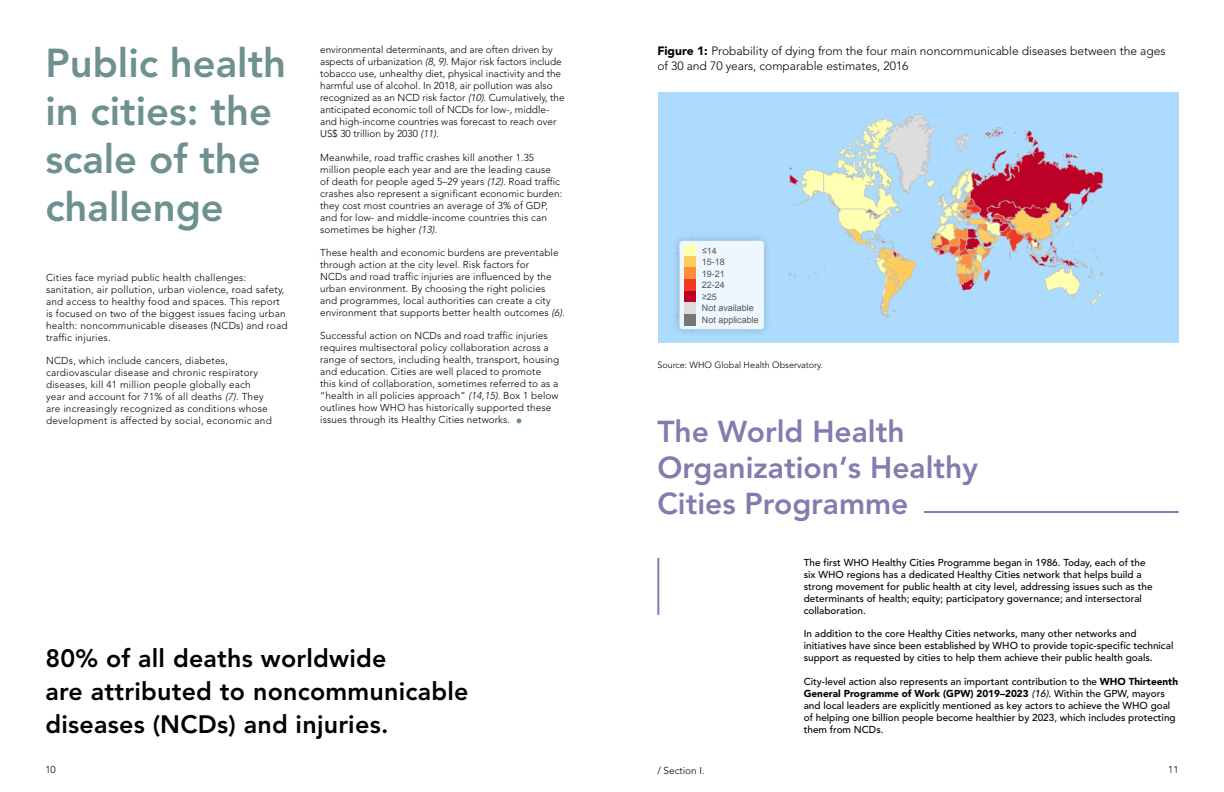
<style>
.page{position:relative;width:1224px;height:792px;background:#fff}
.page>*{position:absolute;margin:0;border:0;box-sizing:border-box;transform-origin:0 0}
.t1{font:800 40px/48px "Avenir";color:#6e918f}
.t2{font:800 30px/36px "Avenir";color:#867aae}
.t3{font:800 25px/33px "Avenir";letter-spacing:.01em;color:#000}
.t4{font:300 12px/14.4px "Avenir";color:#000}
.t5{font:300 10px/12px "Avenir";letter-spacing:.01em;color:#000}
.t6{font:500 10px/12px "Avenir";color:#000}
.t7{font:9px "Arial";color:#555}
.t8{font:300 9px "Avenir";color:#000}
.s1{font-style:italic}
.s2{font-weight:900}
</style>
<div class="page">
<hr style="left:657px;top:558px;width:2px;height:57px;background:#867aae">
<hr style="left:924px;top:511px;width:255px;height:2px;background:#867aae">
<svg style="left:517px;top:418px;width:4px;height:5px"></svg>
<div style="left:658px;top:93px;width:521px;height:250px;background:#acdbfd"></div>
<svg style="left:789px;top:114px;width:314px;height:204px"></svg>
<img style="left:676px;top:254px;width:4px;height:62px">
<img style="left:675px;top:236px;width:17px;height:18px">
<img style="left:751px;top:236px;width:16px;height:18px">
<img style="left:751px;top:316px;width:16px;height:18px">
<img style="left:675px;top:316px;width:17px;height:18px">
<div style="left:680px;top:241px;width:84px;height:88px;background:#eef7fe;border-radius:3px"></div>
<div style="left:684px;top:245px;width:12px;height:11px;background:#ffffb2"></div>
<div style="left:684px;top:256px;width:12px;height:12px;background:#fecc5c"></div>
<div style="left:684px;top:268px;width:12px;height:11px;background:#fd8d3c"></div>
<div style="left:684px;top:279px;width:12px;height:12px;background:#f03b20"></div>
<div style="left:684px;top:291px;width:12px;height:11px;background:#bd0026"></div>
<div style="left:684px;top:302px;width:12px;height:12px;background:#ddd"></div>
<div style="left:684px;top:314px;width:12px;height:11px;background:#777"></div>
<svg style="left:702px;top:248px;width:5px;height:5px"></svg>
<svg style="left:702px;top:294px;width:5px;height:5px"></svg>
<h1 class="t1" style="left:45px;top:40px;width:242px">Public health in cities: the scale of the challenge</h1>
<p class="t5" style="left:46px;top:271px;width:243px">Cities face myriad public health challenges: sanitation, air pollution, urban violence, road safety, and access to healthy food and spaces. This report is focused on two of the biggest issues facing urban health: noncommunicable diseases (NCDs) and road traffic injuries.</p>
<p class="t5" style="left:46px;top:355px;width:227px">NCDs, which include cancers, diabetes, cardiovascular disease and chronic respiratory diseases, kill 41 million people globally each year and account for 71% of all deaths <span class="s1">(7).</span> They are increasingly recognized as conditions whose development is affected by social, economic and</p>
<p class="t5" style="left:320px;top:44px;width:246px">environmental determinants, and are often driven by aspects of urbanization <span class="s1">(8,9).</span>Major risk factors include tobacco use, unhealthy diet, physical inactivity and the harmful use of alcohol. In 2018, air pollution was also recognized as an NCD risk factor <span class="s1">(10).</span>Cumulatively, the anticipated economic toll of NCDs for low-, middle&shy;and high-income countries was forecast to reach over US$ 30 trillion by 2030 <span class="s1">(11).</span></p>
<p class="t5" style="left:320px;top:151px;width:244px">Meanwhile, road traffic crashes kill another 1.35 million people each year and are the leading cause of death for people aged 5–29 years <span class="s1">(12).</span> Road traffic crashes also represent a significant economic burden: they cost most countries an average of 3% of GDP, and for low- and middle-income countries this can sometimes be higher <span class="s1">(13).</span></p>
<p class="t5" style="left:320px;top:247px;width:248px">These health and economic burdens are preventable through action at the city level. Risk factors for<br>NCDs and road traffic injuries are influenced by the urban environment. By choosing the right policies<br>and programmes, local authorities can create a city environment that supports better health outcomes <span class="s1">(6).</span></p>
<p class="t5" style="left:320px;top:330px;width:241px">Successful action on NCDs and road traffic injuries requires multisectoral policy collaboration across a range of sectors, including health, transport, housing and education. Cities are well placed to promote this kind of collaboration, sometimes referred to as a “health in all policies approach” <span class="s1">(14,15).</span> Box 1 below outlines how WHO has historically supported these issues through its Healthy Cities networks.</p>
<h3 class="t3" style="left:45px;top:642px;width:425px">80% of all deaths worldwide<br>are attributed to noncommunicable diseases (NCDs) and injuries.</h3>
<p class="t4" style="left:657px;top:44px;width:510px"><span class="s2">Figure 1:</span> Probability of dying from the four main noncommunicable diseases between the ages of 30 and 70 years, comparable estimates, 2016</p>
<p class="t7" style="left:707px;top:245px;width:11px">14</p>
<p class="t7" style="left:702px;top:256px;width:24px">15-18</p>
<p class="t7" style="left:702px;top:268px;width:24px">19-21</p>
<p class="t7" style="left:702px;top:279px;width:24px">22-24</p>
<p class="t7" style="left:707px;top:291px;width:11px">25</p>
<p class="t7" style="left:702px;top:302px;width:53px">Not available</p>
<p class="t7" style="left:702px;top:314px;width:58px">Not applicable</p>
<p class="t8" style="left:657px;top:360px;width:167px">Source: WHO Global Health Observatory.</p>
<h2 class="t2" style="left:657px;top:413px;width:322px">The World Health<br>Organization’s Healthy<br>Cities Programme</h2>
<p class="t6" style="left:804px;top:557px;width:350px">The first WHO Healthy Cities Programme began in 1986. Today, each of the six WHO regions has a dedicated Healthy Cities network that helps build a strong movement for public health at city level, addressing issues such as the determinants of health; equity; participatory governance; and intersectoral collaboration.</p>
<p class="t6" style="left:804px;top:628px;width:371px">In addition to the core Healthy Cities networks, many other networks and initiatives have since been established by WHO to provide topic-specific technical support as requested by cities to help them achieve their public health goals.</p>
<p class="t6" style="left:804px;top:675px;width:376px">City-level action also represents an important contribution to the <span class="s2">WHO Thirteenth General Programme of Work (GPW) 2019–2023</span> <span class="s1">(16).</span> Within the GPW, mayors and local leaders are explicitly mentioned as key actors to achieve the WHO goal of helping one billion people become healthier by 2023, which includes protecting them from NCDs.</p>
<p class="t5" style="left:45px;top:763px;width:12px">10</p>
<p class="t5" style="left:657px;top:764px;width:49px">/ Section I.</p>
<p class="t5" style="left:1168px;top:763px;width:12px">11</p>
</div>
